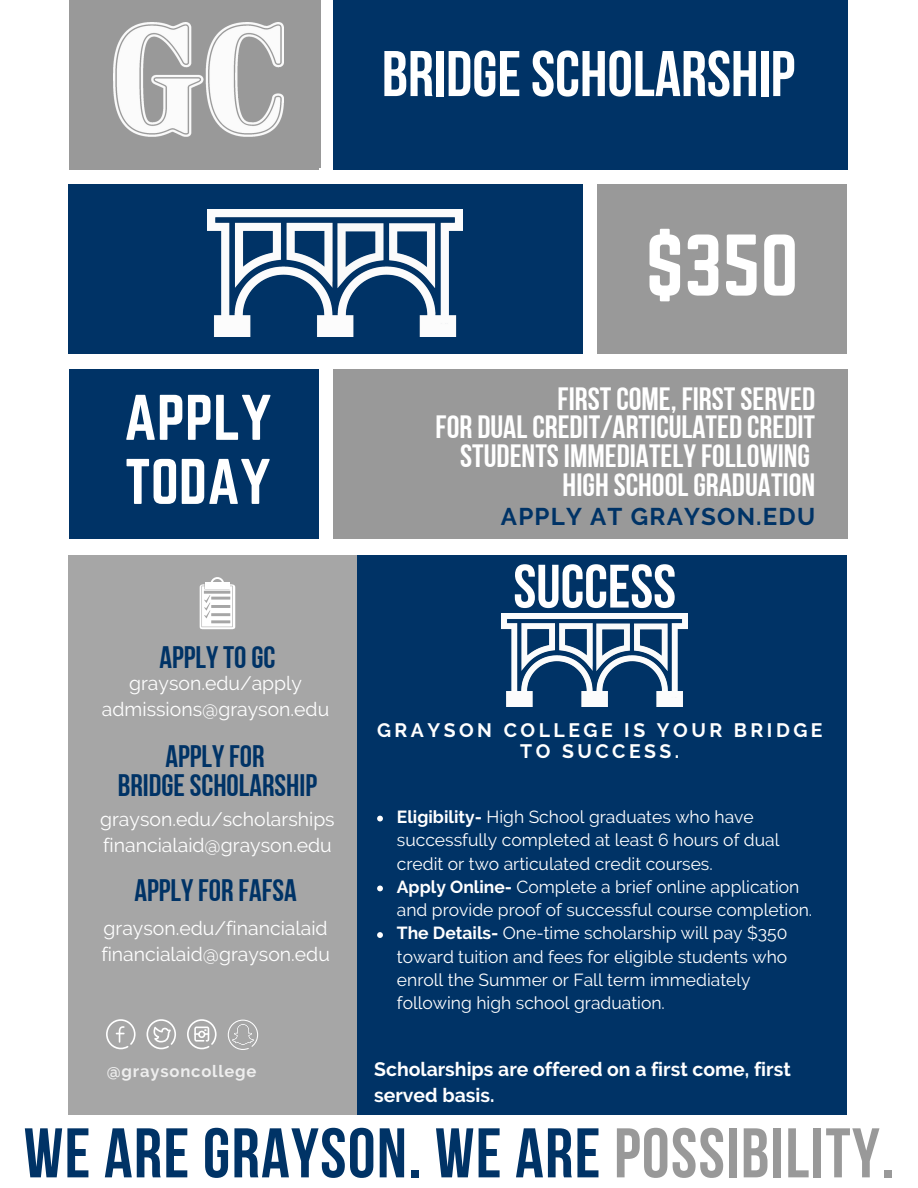
<style>
.page{position:relative;width:918px;height:1188px;background:#fff}
.page>*{position:absolute;margin:0;border:0;box-sizing:border-box;transform-origin:0 0}
.t1{font:76.35px "Norwester";color:#fff}
.t2{font:70.05px "Bebas Neue Cyrillic";letter-spacing:.02em;color:#036}
.t3{font:64.35px "Bebas Neue Cyrillic";color:#fff}
.t4{font:61.2px "Bebas Neue Cyrillic";color:#fff}
.t5{font:56.25px/64.1px "Norwester";color:#fff}
.t6{font:32.25px/28.7px "Bebas Neue Cyrillic";color:#fff;text-align:right}
.t7{font:31.05px/29.1px "Bebas Neue Cyrillic";color:#036;text-align:center}
.t8{font:700 24.15px "Raleway";letter-spacing:.05em;color:#036}
.t9{font:19.35px/26.2px "Raleway";color:#fff}
.t10{font:700 19.35px/26.2px "Raleway";color:#fff}
.t11{font:700 19.35px/20.5px "Raleway";letter-spacing:.18em;color:#fff;text-align:center}
.t12{font:17.4px/23.2px "Raleway";color:#fff}
.t13{font:700 16.65px "Raleway";letter-spacing:.05em;color:#eee}
.s1{font-weight:700}
.s2{color:#999}
</style>
<div class="page">
<div style="left:69px;top:0;width:249px;height:170px;background:#999"></div>
<div style="left:597px;top:184px;width:250px;height:170px;background:#999"></div>
<div style="left:69px;top:369px;width:249px;height:170px;background:#036"></div>
<div style="left:333px;top:369px;width:514px;height:170px;background:#999"></div>
<div style="left:75px;top:0;width:246px;height:168px;background:#999"></div>
<img style="left:113px;top:22px;width:170px;height:115px">
<div style="left:335px;top:0;width:506px;height:170px;background:#036"></div>
<div style="left:75px;top:184px;width:507px;height:170px;background:#036"></div>
<img style="left:208px;top:210px;width:254px;height:126px">
<div style="left:75px;top:555px;width:772px;height:633px;background:#036"></div>
<div style="left:69px;top:555px;width:288px;height:563px;background:#a6a6a6"></div>
<svg style="left:106px;top:1019px;width:30px;height:30px"></svg>
<svg style="left:147px;top:1019px;width:29px;height:30px"></svg>
<svg style="left:187px;top:1019px;width:30px;height:30px"></svg>
<svg style="left:228px;top:1020px;width:30px;height:30px"></svg>
<svg style="left:377px;top:816px;width:6px;height:5px"></svg>
<svg style="left:377px;top:886px;width:6px;height:5px"></svg>
<svg style="left:377px;top:932px;width:6px;height:6px"></svg>
<svg style="left:200px;top:577px;width:35px;height:52px"></svg>
<div style="left:205px;top:583px;width:24px;height:6px;background:#fff"></div>
<img style="left:502px;top:614px;width:186px;height:92px">
<div style="left:55px;top:1115px;width:803px;height:73px;background:#fff"></div>
<h3 class="t3" style="left:382px;top:48px;width:415px">BRIDGESCHOLARSHIP</h3>
<h1 class="t1" style="left:646px;top:229px;width:154px">$350</h1>
<h3 class="t5" style="left:124px;top:388px;width:149px">APPLY<br>TODAY</h3>
<h3 class="t6" style="left:436px;top:387px;width:381px">FIRSTCOME, FIRSTSERVED<br>FOR DUALCREDIT/ARTICULATED CREDIT<br>STUDENTSIMMEDIATELYFOLLOWING<br>HIGH SCHOOLGRADUATION</h3>
<h3 class="t8" style="left:501px;top:502px;width:316px">APPLY AT GRAYSON.EDU</h3>
<h3 class="t7" style="left:159px;top:646px;width:118px">APPLYTOGC</h3>
<p class="t9" style="left:102px;top:670px;width:229px;text-align:center">grayson.edu/apply admissions@grayson.edu</p>
<h3 class="t7" style="left:118px;top:745px;width:201px">APPLYFOR<br>BRIDGESCHOLARSHIP</h3>
<p class="t9" style="left:100px;top:806px;width:236px">grayson.edu/scholarships financialaid@grayson.edu</p>
<h3 class="t7" style="left:134px;top:879px;width:164px">APPLYFOR FAFSA</h3>
<p class="t9" style="left:101px;top:915px;width:230px">grayson.edu/financialaid financialaid@grayson.edu</p>
<p class="t13" style="left:107px;top:1061px;width:151px">@graysoncollege</p>
<h3 class="t4" style="left:513px;top:562px;width:164px">SUCCESS</h3>
<p class="t11" style="left:377px;top:720px;width:447px">GRAYSON COLLEGE IS YOUR BRIDGE<br>TO SUCCESS.</p>
<p class="t12" style="left:397px;top:805px;width:417px"><span class="s1">Eligibility-</span> High School graduates who have successfully completed at least 6 hours of dual credit or two articulated credit courses.<br><span class="s1">Apply Online-</span> Complete a brief online application and provide proof of successful course completion.<br><span class="s1">The Details-</span> One-time scholarship will pay $350 toward tuition and fees for eligible students who enroll the Summer or Fall term immediately following high school graduation.</p>
<p class="t10" style="left:374px;top:1056px;width:418px">Scholarships are offered on a first come, first served basis.</p>
<h2 class="t2" style="left:24px;top:1125px;width:872px">WE ARE GRAYSON. WE ARE <span class="s2">POSSIBILITY.</span></h2>
</div>
